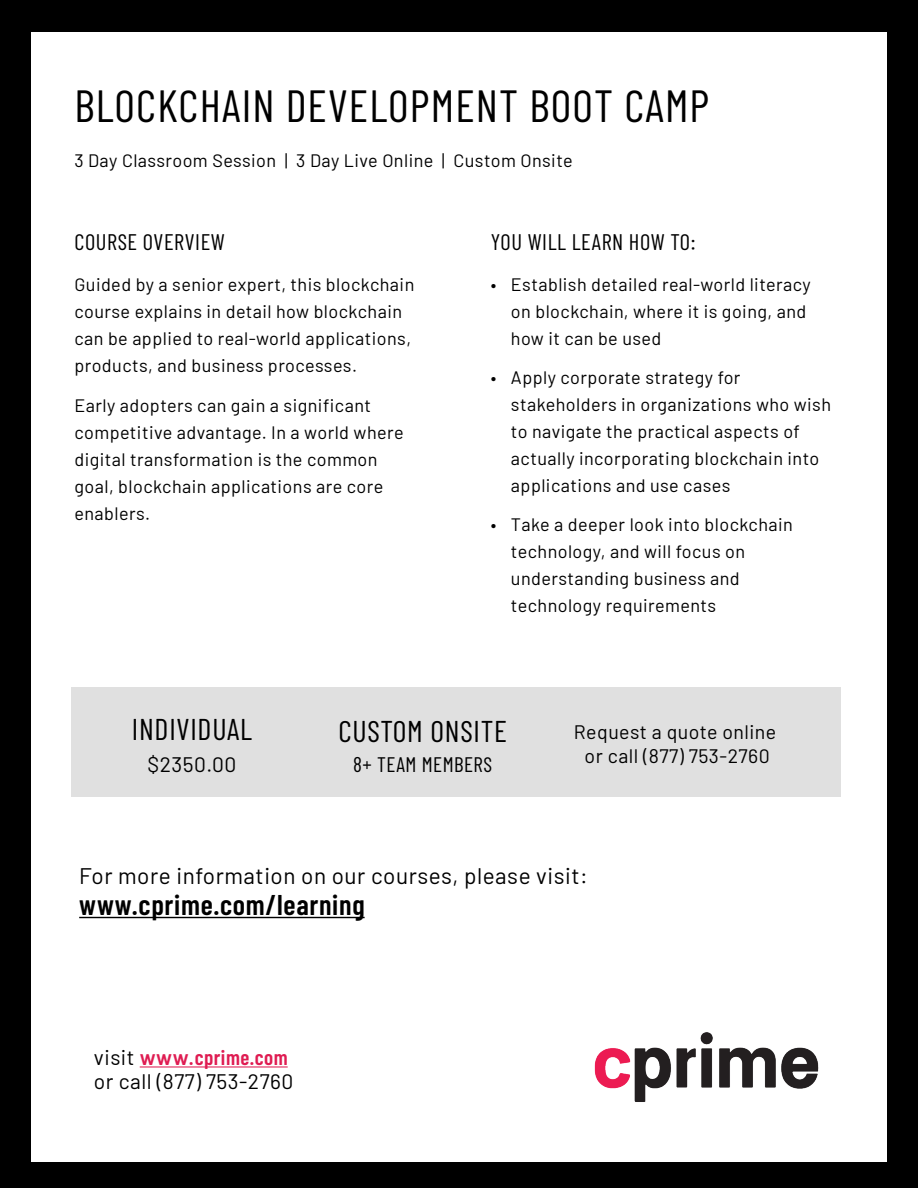
<style>
.page{position:relative;width:918px;height:1188px;background:#000}
.page>*{position:absolute;margin:0;border:0;box-sizing:border-box;transform-origin:0 0}
.t1{font:45px "Barlow Condensed";letter-spacing:.025em;color:#000}
.t2{font:30px "Barlow Condensed";letter-spacing:.025em;color:#000}
.t3{font:600 28.5px "Barlow Condensed";letter-spacing:.025em;color:#000}
.t4{font:22.5px "Barlow";letter-spacing:.025em;color:#000}
.t5{font:22.5px "Barlow Condensed";letter-spacing:.025em;color:#000}
.t6{font:21px "Barlow";letter-spacing:.025em;color:#000}
.t7{font:600 21px "Barlow Condensed";letter-spacing:.025em;color:#df1c52}
.t8{font:21px "Barlow Condensed";letter-spacing:.025em;color:#000}
.t9{font:19.5px/24px "Barlow";letter-spacing:.025em;color:#000;text-align:center}
.t10{font:18px/27px "Barlow";letter-spacing:.025em;color:#000}
.s1{font-family:"Barlow";font-weight:400;color:#000}
.s2{font-family:"Barlow"}
</style>
<div class="page">
<div style="left:31px;top:32px;width:856px;height:1130px;background:#fff"></div>
<hr style="left:140px;top:1066px;width:148px;height:2px;background:#df1c52">
<div style="left:72px;top:687px;width:769px;height:109px;background:#e0e0e0"></div>
<hr style="left:79px;top:917px;width:286px;height:1px;background:#000">
<img style="left:594px;top:1032px;width:225px;height:70px">
<h1 class="t1" style="left:74px;top:74px;width:637px">BLOCKCHAIN DEVELOPMENT BOOT CAMP</h1>
<p class="t10" style="left:74px;top:145px;width:500px">3 Day Classroom Session | 3 Day Live Online | Custom Onsite</p>
<p class="t5" style="left:74px;top:226px;width:152px">COURSE OVERVIEW</p>
<p class="t10" style="left:74px;top:269px;width:341px">Guided by a senior expert, this blockchain course explains in detail how blockchain can be applied to real-world applications, products, and business processes.</p>
<p class="t10" style="left:74px;top:391px;width:331px">Early adopters can gain a significant competitive advantage. In a world where digital transformation is the common goal, blockchain applications are core enablers.</p>
<p class="t5" style="left:491px;top:226px;width:206px">YOU WILL LEARN HOW TO:</p>
<p class="t10" style="left:511px;top:269px;width:301px;text-indent:-20px">• Establish detailed real-world literacy on blockchain, where it is going, and how it can be used</p>
<p class="t10" style="left:511px;top:362px;width:322px;text-indent:-20px">• Apply corporate strategy for stakeholders in organizations who wish to navigate the practical aspects of actually incorporating blockchain into applications and use cases</p>
<p class="t10" style="left:511px;top:509px;width:283px;text-indent:-20px">• Take a deeper look into blockchain technology, and will focus on understanding business and technology requirements</p>
<h2 class="t2" style="left:132px;top:708px;width:122px">INDIVIDUAL</h2>
<p class="t6" style="left:148px;top:750px;width:90px">$2350.00</p>
<h2 class="t2" style="left:338px;top:709px;width:170px">CUSTOM ONSITE</h2>
<p class="t8" style="left:353px;top:750px;width:141px">8+ TEAM MEMBERS</p>
<p class="t9" style="left:574px;top:719px;width:204px">Request a quote online or call (877) 753-2760</p>
<p class="t4" style="left:79px;top:859px;width:510px">For more information on our courses, please visit:</p>
<h3 class="t3" style="left:79px;top:885px;width:287px">www.cprime.com/learning</h3>
<p class="t7" style="left:94px;top:1043px;width:195px"><span class="s1">visit</span> <span class="s2">www.</span>cprime.com</p>
<p class="t6" style="left:94px;top:1067px;width:201px">or call (877) 753-2760</p>
</div>
